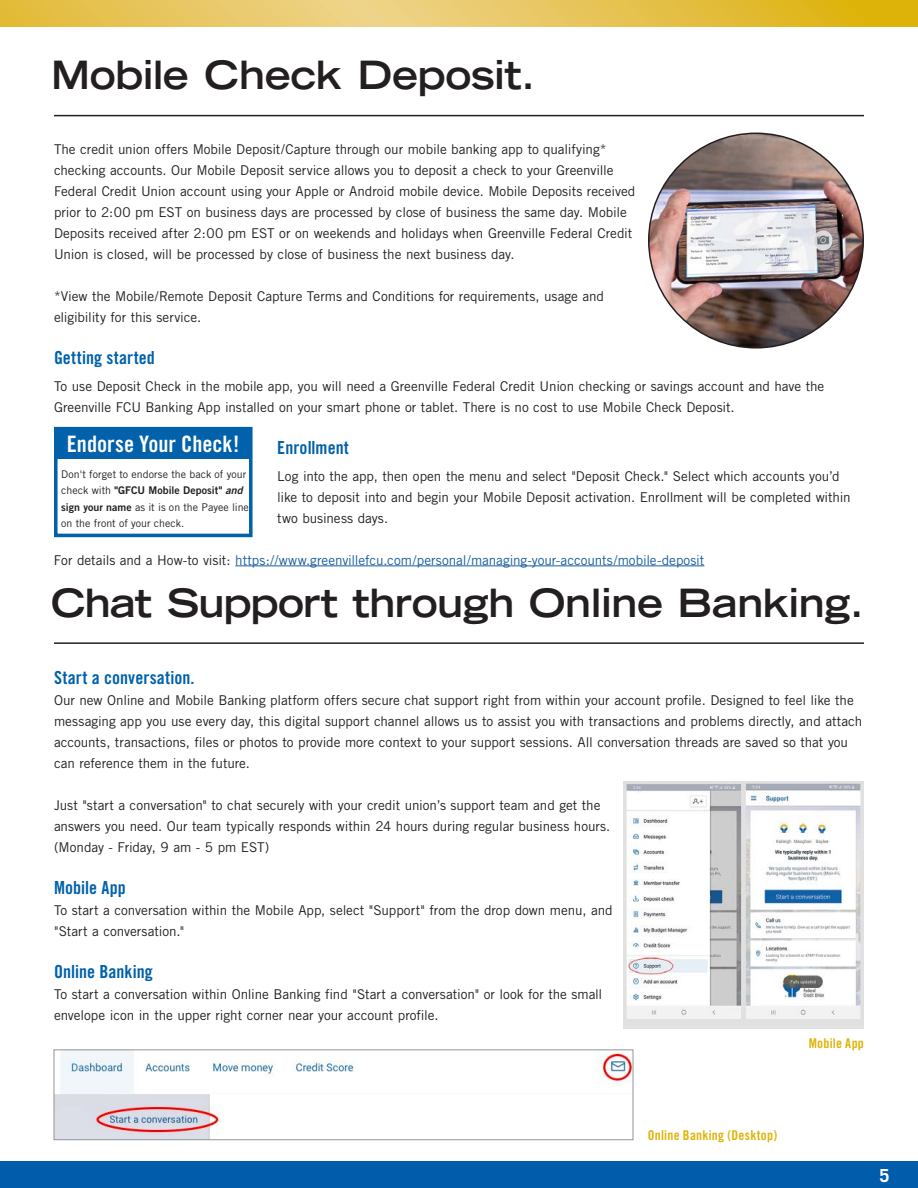
<style>
.page{position:relative;width:918px;height:1188px;background:#fff}
.page>*{position:absolute;margin:0;border:0;box-sizing:border-box;transform-origin:0 0}
.t1{font:700 expanded 39px "Trade Gothic LH";letter-spacing:-.01em;color:#231f20}
.t2{font:22.65px "Trade Gothic Bold Cond Twenty";color:#fff}
.Copy{font:18px "Trade Gothic Bold Cond Twenty";color:#0161aa}
.t3{font:700 18px "Trade Gothic";color:#fff}
.Copy-2{font:13.5px/21px "Trade Gothic";letter-spacing:-.005em;color:#231f20}
.Copy-3{font:13.5px "Trade Gothic";letter-spacing:-.005em;color:#175d9e}
.Copy-4{font:13.5px "Trade Gothic Bold Cond Twenty";letter-spacing:.015em;color:#deb308}
.t4{font:10.65px/16.5px "Trade Gothic";letter-spacing:.005em;color:#231f20}
.s1{color:#231f20}
.s2{font-family:"Trade Gothic Bold Two"}
.s3{font-family:"Trade Gothic Bold Two";font-style:italic}
</style>
<div class="page">
<hr style="left:235px;top:566px;width:469px;height:1px;background:#175d9e">
<hr style="left:54px;top:115px;width:810px;height:1px;background:#231f20">
<hr style="left:54px;top:642px;width:810px;height:2px;background:#231f20">
<img style="left:649px;top:133px;width:214px;height:215px;border-radius:107px">
<img style="left:623px;top:782px;width:241px;height:247px">
<img style="left:56px;top:1052px;width:575px;height:86px">
<div style="left:54px;top:1050px;width:579px;height:90px;border:1px solid #939598"></div>
<div style="left:54px;top:427px;width:199px;height:110px;border:4px solid #0161aa"></div>
<div style="left:55px;top:427px;width:196px;height:32px;background:#0161aa"></div>
<div style="left:0;top:1161px;width:918px;height:27px;background:#015dab"></div>
<svg style="left:0;top:0;width:918px;height:27px;background:#e6c352"></svg>
<p class="t1" style="left:51px;top:50px;width:486px">Mobile Check Deposit.</p>
<p class="Copy-2" style="left:54px;top:138px;width:583px">The credit union offers Mobile Deposit/Capture through our mobile banking app to qualifying* checking accounts. Our Mobile Deposit service allows you to deposit a check to your Greenville Federal Credit Union account using your Apple or Android mobile device. Mobile Deposits received prior to 2:00 pm EST on business days are processed by close of business the same day. Mobile Deposits received after 2:00 pm EST or on weekends and holidays when Greenville Federal Credit Union is closed, will be processed by close of business the next business day.</p>
<p class="Copy-2" style="left:54px;top:285px;width:552px">*View the Mobile/Remote Deposit Capture Terms and Conditions for requirements, usage and eligibility for this service.</p>
<p class="Copy" style="left:54px;top:346px;width:102px">Getting started</p>
<p class="Copy-2" style="left:54px;top:375px;width:772px">To use Deposit Check in the mobile app, you will need a Greenville Federal Credit Union checking or savings account and have the<br>Greenville FCU Banking App installed on your smart phone or tablet. There is no cost to use Mobile Check Deposit.</p>
<p class="Copy" style="left:277px;top:436px;width:73px">Enrollment</p>
<p class="Copy-2" style="left:277px;top:465px;width:575px">Log into the app, then open the menu and select "Deposit Check." Select which accounts you’d like to deposit into and begin your Mobile Deposit activation. Enrollment will be completed within two business days.</p>
<p class="Copy-3" style="left:54px;top:552px;width:652px"><span class="s1">For details and a How-to visit:</span> https://www.greenvillefcu.com/personal/managing-your-accounts/mobile-deposit</p>
<p class="t2" style="left:67px;top:430px;width:174px">Endorse Your Check!</p>
<p class="t4" style="left:61px;top:465px;width:189px">Don't forget to endorse the back of your check with <span class="s2">"GFCU Mobile Deposit"</span> <span class="s3">and </span><span class="s2">sign your name</span> as it is on the Payee line on the front of your check.</p>
<p class="t1" style="left:51px;top:577px;width:814px">Chat Support through Online Banking.</p>
<p class="Copy" style="left:54px;top:667px;width:140px">Start a conversation.</p>
<p class="Copy-2" style="left:54px;top:690px;width:810px">Our new Online and Mobile Banking platform offers secure chat support right from within your account profile. Designed to feel like the messaging app you use every day, this digital support channel allows us to assist you with transactions and problems directly, and attach accounts, transactions, files or photos to provide more context to your support sessions. All conversation threads are saved so that you can reference them in the future.</p>
<p class="Copy-2" style="left:54px;top:795px;width:558px">Just "start a conversation" to chat securely with your credit union’s support team and get the answers you need. Our team typically responds within 24 hours during regular business hours. (Monday - Friday, 9 am - 5 pm EST)</p>
<p class="Copy" style="left:54px;top:877px;width:73px">Mobile App</p>
<p class="Copy-2" style="left:54px;top:900px;width:560px">To start a conversation within the Mobile App, select "Support" from the drop down menu, and "Start a conversation."</p>
<p class="Copy" style="left:54px;top:961px;width:100px">Online Banking</p>
<p class="Copy-2" style="left:54px;top:984px;width:550px">To start a conversation within Online Banking find "Start a conversation" or look for the small envelope icon in the upper right corner near your account profile.</p>
<p class="Copy-4" style="left:809px;top:1035px;width:57px">Mobile App</p>
<p class="Copy-4" style="left:648px;top:1127px;width:131px">Online Banking (Desktop)</p>
<p class="t3" style="left:879px;top:1165px;width:12px">5</p>
</div>
